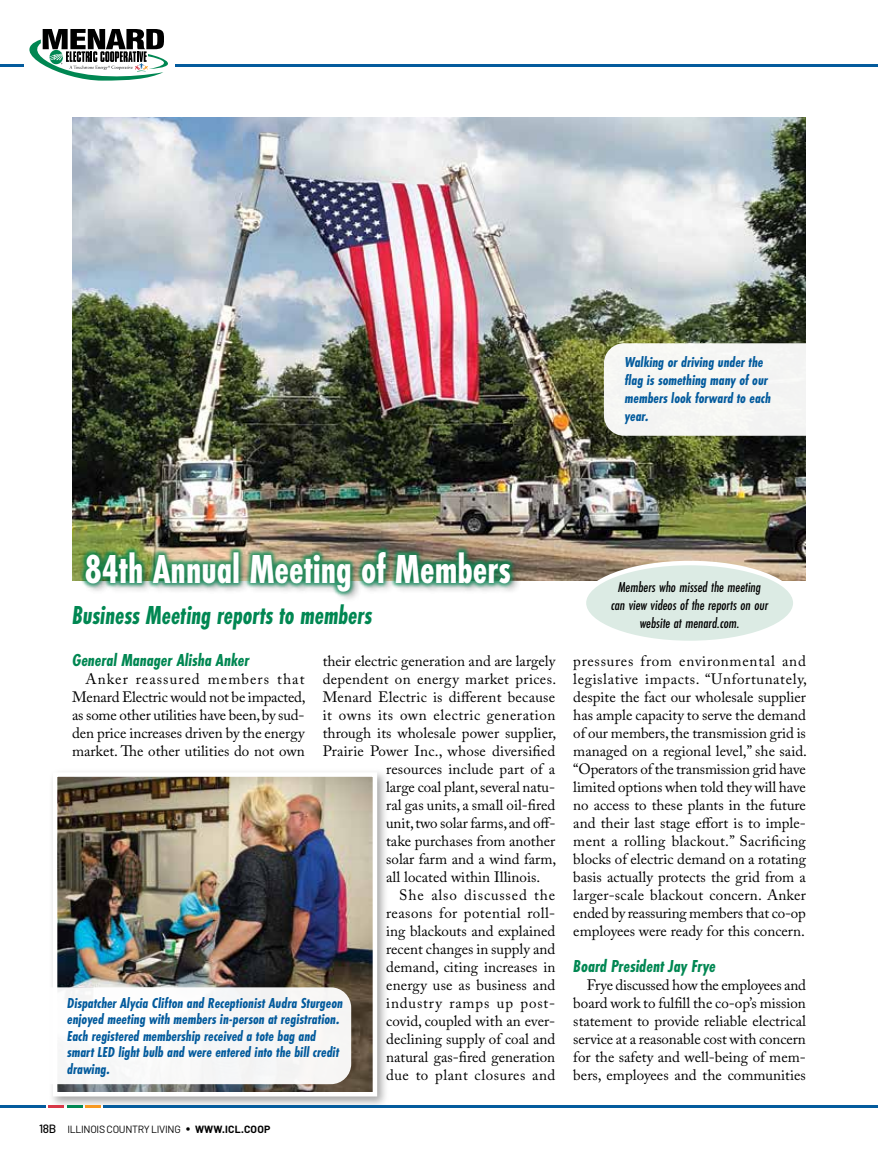
<style>
.page{position:relative;width:878px;height:1161px;background:#fff}
.page>*{position:absolute;margin:0;border:0;box-sizing:border-box;transform-origin:0 0}
.t1{font:700 42px "Futura PT Cond";color:#fff;scale:.93 1}
.t2{font:italic 700 27px "Futura PT Cond";color:#008752;scale:.93 1}
.t3{font:italic 700 18px "Futura PT Cond";color:#008752}
.t4{font:15px/18px "Adobe Caslon Pro";color:#000;text-align:justify}
.t5{font:italic 700 15px/16.5px "Futura PT Cond";color:#035b9d}
.t6{font:italic 500 15px/18px "Futura PT Cond";color:#000;text-align:center}
.t7{font:15px "Adobe Caslon Pro";letter-spacing:.035em;color:#000}
.t8{font:15px "Adobe Caslon Pro";letter-spacing:.055em;color:#000}
.t9{font:15px "Adobe Caslon Pro";letter-spacing:.02em;color:#000}
.t10{font:15px "Adobe Caslon Pro";letter-spacing:.03em;color:#000}
.t11{font:10.5px "Barlow";letter-spacing:-.03em;color:#000}
.s1{font-weight:500;font-size:12px}
.s2{font-size:15px}
.s3{font-weight:700}
</style>
<div class="page">
<img style="left:72px;top:117px;width:734px;height:463px">
<div style="left:82px;top:548px;width:440px;height:55px;background:#000;opacity:.45"></div>
<div style="left:80px;top:546px;width:436px;height:51px;background:#008752;opacity:.75"></div>
<div style="left:604px;top:343px;width:202px;height:93px;background:#f5f5f3"></div>
<div style="left:49px;top:768px;width:340px;height:341px;background:#000;opacity:.35"></div>
<img style="left:51px;top:770px;width:328px;height:329px">
<svg style="left:49px;top:987px;width:302px;height:97px"></svg>
<div style="left:584px;top:563px;width:211px;height:80px;background:#dcebe4;border-radius:50%"></div>
<div style="left:581px;top:561px;width:216px;height:84px;border:4px solid #fff;border-radius:50%"></div>
<hr style="left:176px;top:64px;width:702px;height:3px;background:#035b9d">
<hr style="left:0;top:64px;width:24px;height:3px;background:#035b9d">
<hr style="left:85px;top:1105px;width:16px;height:3px;background:#f89921">
<hr style="left:103px;top:1105px;width:775px;height:3px;background:#035b9d">
<hr style="left:48px;top:1105px;width:16px;height:3px;background:#d73747">
<hr style="left:0;top:1105px;width:46px;height:3px;background:#035b9d">
<hr style="left:67px;top:1105px;width:15px;height:3px;background:#008752">
<svg style="left:29px;top:29px;width:147px;height:52px"></svg>
<p class="t5" style="left:625px;top:353px;width:147px;line-height:18px">Walking or driving under the flag is something many of our members look forward to each year.</p>
<h1 class="t1" style="left:85px;top:544px;width:459px">84th Annual Meeting of Members</h1>
<h2 class="t2" style="left:72px;top:599px;width:324px">Business Meeting reports to members</h2>
<p class="t3" style="left:72px;top:650px;width:179px">General Manager Alisha Anker</p>
<p class="t4" style="left:72px;top:670px;width:235px;text-indent:14px">Anker reassured members that Menard Electric would not be impacted, as some other utilities have been, by sud&shy;den price increases driven by the energy market. The other utilities do not own</p>
<p class="t4" style="left:322px;top:652px;width:234px">their electric generation and are largely</p>
<p class="t9" style="left:322px;top:670px;width:235px">dependent on energy market prices.</p>
<p class="t4" style="left:322px;top:688px;width:234px">Menard Electric is different because</p>
<p class="t7" style="left:322px;top:706px;width:234px">it owns its own electric generation</p>
<p class="t4" style="left:322px;top:724px;width:235px">through its wholesale power supplier,</p>
<p class="t4" style="left:322px;top:742px;width:234px">Prairie Power Inc., whose diversified</p>
<p class="t4" style="left:386px;top:760px;width:170px">resources include part of a</p>
<p class="t4" style="left:386px;top:778px;width:170px">large coal plant, several natu-</p>
<p class="t4" style="left:386px;top:796px;width:171px">ral gas units, a small oil-fired</p>
<p class="t4" style="left:386px;top:814px;width:171px">unit, two solar farms, and off-</p>
<p class="t4" style="left:386px;top:832px;width:171px">take purchases from another</p>
<p class="t4" style="left:386px;top:850px;width:172px">solar farm and a wind farm,</p>
<p class="t4" style="left:386px;top:868px;width:155px">all located within Illinois.</p>
<p class="t8" style="left:399px;top:886px;width:157px">She also discussed the</p>
<p class="t10" style="left:386px;top:904px;width:171px">reasons for potential roll-</p>
<p class="t4" style="left:386px;top:922px;width:171px">ing blackouts and explained</p>
<p class="t4" style="left:386px;top:940px;width:171px">recent changes in supply and</p>
<p class="t4" style="left:386px;top:958px;width:171px">demand, citing increases in</p>
<p class="t4" style="left:386px;top:976px;width:171px">energy use as business and</p>
<p class="t8" style="left:386px;top:994px;width:171px">industry ramps up post-</p>
<p class="t4" style="left:386px;top:1012px;width:171px">covid, coupled with an ever-</p>
<p class="t4" style="left:386px;top:1030px;width:171px">declining supply of coal and</p>
<p class="t4" style="left:386px;top:1048px;width:171px">natural gas-fired generation</p>
<p class="t7" style="left:386px;top:1066px;width:171px">due to plant closures and</p>
<p class="t5" style="left:67px;top:995px;width:277px">Dispatcher Alycia Clifton and Receptionist Audra Sturgeon enjoyed meeting with members in-person at registration.<br>Each registered membership received a tote bag and smart LED light bulb and were entered into the bill credit drawing.</p>
<p class="t11" style="left:39px;top:1123px;width:233px"><span class="s1">18B</span> ILLINOIS COUNTRY LIVING <span class="s2">•</span> <span class="s3">WWW.ICL.COOP</span></p>
<p class="t6" style="left:611px;top:578px;width:159px">Members who missed the meeting can view videos of the reports on our website at menard.com.</p>
<p class="t4" style="left:573px;top:652px;width:235px">pressures from environmental and legislative impacts. “Unfortunately, despite the fact our wholesale supplier has ample capacity to serve the demand of our members, the transmission grid is managed on a regional level,” she said. “Operators of the transmission grid have limited options when told they will have no access to these plants in the future and their last stage effort is to imple&shy;ment a rolling blackout.” Sacrificing blocks of electric demand on a rotating basis actually protects the grid from a larger-scale blackout concern. Anker ended by reassuring members that co-op employees were ready for this concern.</p>
<p class="t3" style="left:573px;top:956px;width:144px">Board President Jay Frye</p>
<p class="t4" style="left:573px;top:976px;width:234px;text-indent:14px">Frye discussed how the employees and board work to fulfill the co-op’s mission statement to provide reliable electrical service at a reasonable cost with concern for the safety and well-being of mem&shy;bers, employees and the communities</p>
</div>
